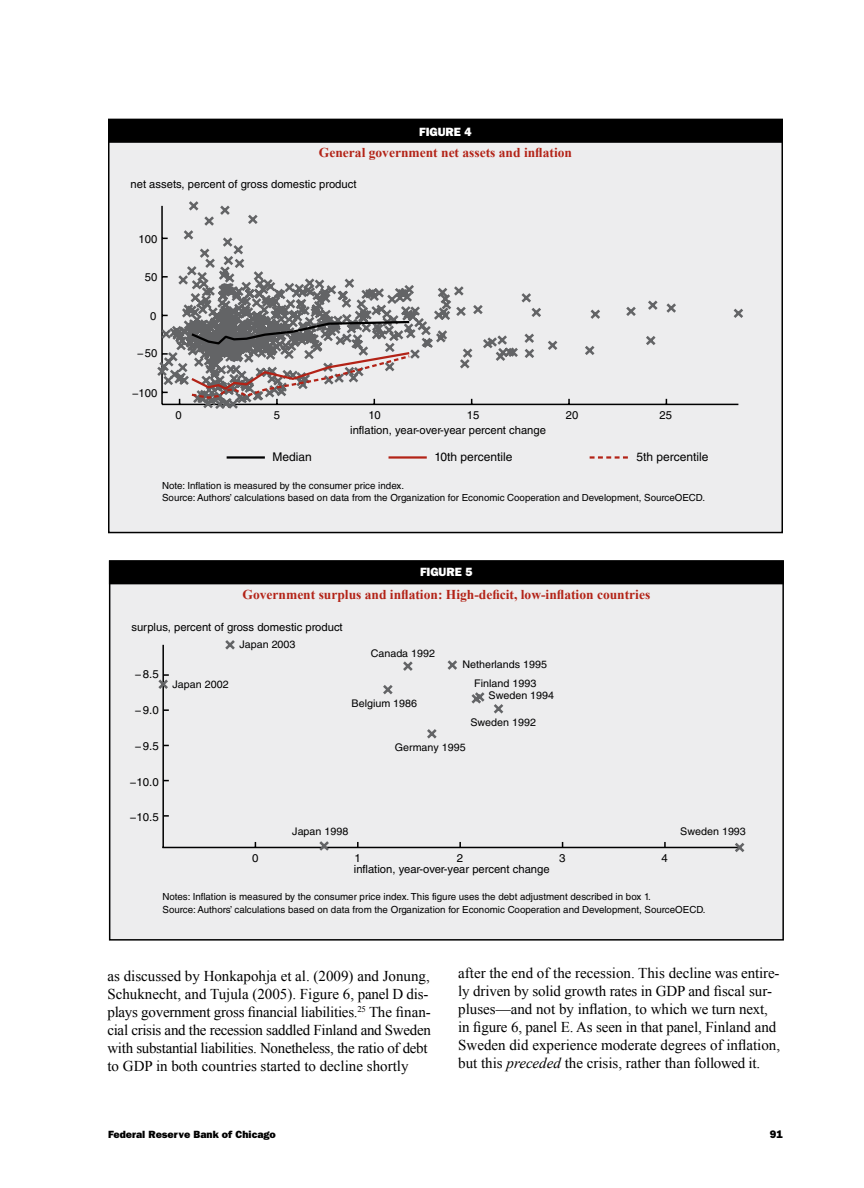
<style>
.page{position:relative;width:864px;height:1188px;background:#fff}
.page>*{position:absolute;margin:0;border:0;box-sizing:border-box;transform-origin:0 0}
.t1{font:15px/18px "Times New Roman";color:#000}
.t2{font:700 13.5px "Times New Roman";color:#b32317}
.t3{font:12px "Helvetica LT Std";color:#000}
.t4{font:12px "ITC Franklin Gothic Std Hvy";color:#fff}
.t5{font:11.25px "Helvetica LT Std";color:#000}
.t6{font:10.95px "ITC Franklin Gothic Std Hvy";color:#000}
.t7{font:10.5px/19px "Helvetica LT Std";color:#000;text-align:center}
.t8{font:10.5px "ITC Franklin Gothic Std Hvy";color:#000}
.t9{font:9.75px/12.8px "Helvetica LT Std";color:#000}
.s1{font-style:italic}
</style>
<div class="page">
<div style="left:109px;top:120px;width:673px;height:413px;background:#ededee"></div>
<div style="left:109px;top:120px;width:673px;height:22px;background:#000"></div>
<div style="left:108px;top:119px;width:675px;height:24px;border:2px solid #000"></div>
<svg style="left:157px;top:201px;width:586px;height:208px"></svg>
<svg style="left:189px;top:320px;width:223px;height:84px"></svg>
<div style="left:110px;top:561px;width:673px;height:379px;background:#ededee"></div>
<div style="left:110px;top:561px;width:673px;height:23px;background:#000"></div>
<div style="left:109px;top:560px;width:675px;height:24px;border:2px solid #000"></div>
<svg style="left:158px;top:640px;width:587px;height:212px"></svg>
<hr style="left:227px;top:456px;width:38px;height:3px;background:#000">
<hr style="left:389px;top:456px;width:38px;height:3px;background:#b32317">
<svg style="left:590px;top:456px;width:38px;height:3px"></svg>
<p class="t4" style="left:419px;top:125px;width:54px">figure 4</p>
<p class="t2" style="left:319px;top:144px;width:255px">General government net assets and inflation</p>
<p class="t5" style="left:130px;top:178px;width:228px">net assets, percent of gross domestic product</p>
<p class="t5" style="left:139px;top:232px;width:20px">100</p>
<p class="t5" style="left:145px;top:271px;width:14px">50</p>
<p class="t5" style="left:150px;top:310px;width:8px">0</p>
<p class="t5" style="left:137px;top:347px;width:22px">−50</p>
<p class="t5" style="left:132px;top:386px;width:27px">−100</p>
<p class="t5" style="left:175px;top:408px;width:8px">0</p>
<p class="t5" style="left:274px;top:408px;width:8px">5</p>
<p class="t5" style="left:368px;top:408px;width:14px">10</p>
<p class="t5" style="left:467px;top:408px;width:14px">15</p>
<p class="t5" style="left:566px;top:408px;width:14px">20</p>
<p class="t5" style="left:660px;top:408px;width:14px">25</p>
<p class="t5" style="left:350px;top:423px;width:197px">inflation, year-over-year percent change</p>
<p class="t3" style="left:273px;top:450px;width:41px">Median</p>
<p class="t3" style="left:435px;top:450px;width:79px">10th percentile</p>
<p class="t3" style="left:637px;top:450px;width:73px">5th percentile</p>
<p class="t9" style="left:162px;top:479px;width:544px">Note: Inflation is measured by the consumer price index.<br>Source: Authors’ calculations based on data from the Organization for Economic Cooperation and Development, SourceOECD.</p>
<p class="t4" style="left:420px;top:565px;width:54px">figure 5</p>
<p class="t2" style="left:243px;top:585px;width:409px">Government surplus and inflation: High-deficit, low-inflation countries</p>
<p class="t5" style="left:131px;top:621px;width:213px">surplus, percent of gross domestic product</p>
<p class="t5" style="left:135px;top:668px;width:25px">−8.5</p>
<p class="t5" style="left:135px;top:703px;width:25px">−9.0</p>
<p class="t5" style="left:135px;top:740px;width:25px">−9.5</p>
<p class="t5" style="left:130px;top:775px;width:31px">−10.0</p>
<p class="t5" style="left:130px;top:810px;width:31px">−10.5</p>
<p class="t7" style="left:239px;top:635px;width:58px">Japan 2003</p>
<p class="t7" style="left:173px;top:674px;width:58px">Japan 2002</p>
<p class="t7" style="left:371px;top:644px;width:66px">Canada 1992</p>
<p class="t7" style="left:352px;top:693px;width:67px">Belgium 1986</p>
<p class="t7" style="left:462px;top:655px;width:86px">Netherlands 1995<br>Finland 1993</p>
<p class="t7" style="left:470px;top:712px;width:67px">Sweden 1992</p>
<p class="t7" style="left:489px;top:686px;width:67px">Sweden 1994</p>
<p class="t7" style="left:395px;top:738px;width:72px">Germany 1995</p>
<p class="t7" style="left:292px;top:822px;width:58px">Japan 1998</p>
<p class="t5" style="left:252px;top:851px;width:8px">0</p>
<p class="t5" style="left:355px;top:851px;width:8px">1</p>
<p class="t5" style="left:457px;top:851px;width:8px">2</p>
<p class="t5" style="left:559px;top:851px;width:8px">3</p>
<p class="t5" style="left:662px;top:851px;width:8px">4</p>
<p class="t5" style="left:354px;top:863px;width:197px">inflation, year-over-year percent change</p>
<p class="t7" style="left:680px;top:822px;width:67px">Sweden 1993</p>
<p class="t9" style="left:163px;top:890px;width:544px">Notes: Inflation is measured by the consumer price index. This figure uses the debt adjustment described in box 1.<br>Source: Authors’ calculations based on data from the Organization for Economic Cooperation and Development, SourceOECD.</p>
<p class="t1" style="left:107px;top:966px;width:325px">as discussed by Honkapohja et al. (2009) and Jonung, Schuknecht, and Tujula (2005). Figure 6, panel D dis&shy;plays government gross financial liabilities.<sup>25</sup> The finan&shy;cial crisis and the recession saddled Finland and Sweden with substantial liabilities. Nonetheless, the ratio of debt to GDP in both countries started to decline shortly</p>
<p class="t1" style="left:458px;top:964px;width:324px">after the end of the recession. This decline was entire&shy;ly driven by solid growth rates in GDP and fiscal sur&shy;pluses—and not by inflation, to which we turn next, in figure 6, panel E. As seen in that panel, Finland and Sweden did experience moderate degrees of inflation, but this <span class="s1">preceded</span> the crisis, rather than followed it.</p>
<p class="t8" style="left:108px;top:1128px;width:169px">Federal Reserve Bank of Chicago</p>
<p class="t6" style="left:770px;top:1128px;width:15px">91</p>
</div>
